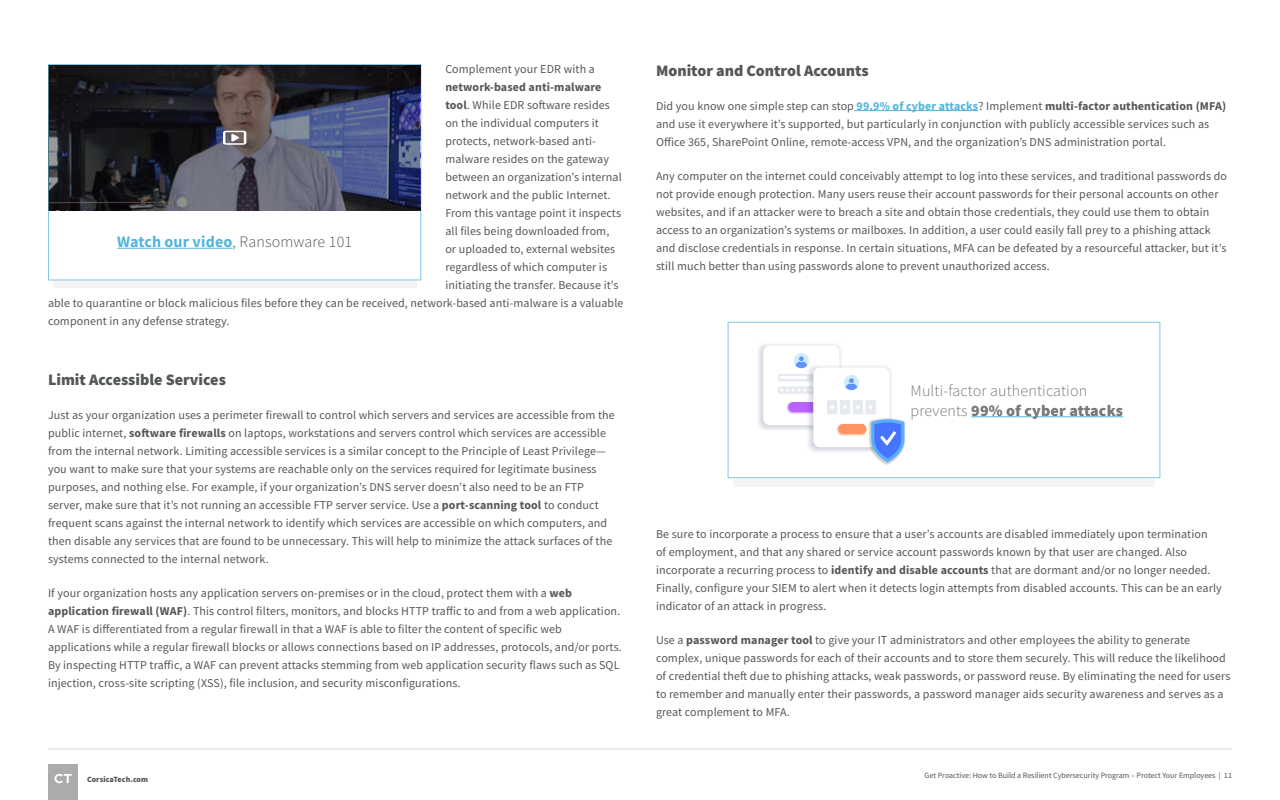
<style>
.page{position:relative;width:1280px;height:800px;background:#fff}
.page>*{position:absolute;margin:0;border:0;box-sizing:border-box;transform-origin:0 0}
.t1{font:300 16px/20px "Source Sans Pro";letter-spacing:.01em;color:#76787a}
.t2{font:900 16px "Source Sans Pro";color:#545759}
.t3{font:300 16px "Source Sans Pro";letter-spacing:.01em;color:#545759}
.t4{font:12px/18px "Source Sans Pro";letter-spacing:.01em;color:#545759}
.t5{font:700 12px "Source Sans Pro";letter-spacing:.01em;color:#545759}
.t6{font:8px "Source Sans Pro";color:#545759}
.t7{font:900 8px "Source Sans Pro";letter-spacing:.01em;color:#545759}
.s1{font-weight:700}
.s2{font-weight:700;color:#52b5d9}
.s3{font-weight:900}
</style>
<div class="page">
<div style="left:48px;top:764px;width:30px;height:36px;background:#aaabac"></div>
<svg style="left:54px;top:774px;width:18px;height:9px"></svg>
<hr style="left:48px;top:749px;width:1184px;height:1px;background:#d4d5d5">
<hr style="left:854px;top:110px;width:124px;height:1px;background:#52b5d9">
<div style="left:733px;top:401px;width:422px;height:86px;background:#000;opacity:.05"></div>
<div style="left:728px;top:322px;width:432px;height:156px;background:#fff"></div>
<hr style="left:971px;top:417px;width:152px;height:1px;background:#52b5d9">
<div style="left:728px;top:322px;width:432px;height:156px;border:1px solid #7dc8e2"></div>
<div style="left:756px;top:342px;width:87px;height:89px;background:#fbfbfc;border-radius:8px"></div>
<div style="left:757px;top:343px;width:85px;height:87px;background:#f5f5f8;border-radius:8px"></div>
<svg style="left:758px;top:344px;width:83px;height:86px"></svg>
<div style="left:763px;top:345px;width:76px;height:80px;background:#fff;border-radius:7px"></div>
<div style="left:786px;top:402px;width:31px;height:12px;background:#f5edff;border-radius:6px"></div>
<div style="left:787px;top:402px;width:29px;height:12px;background:#ebd0ff;border-radius:5px"></div>
<div style="left:787px;top:402px;width:29px;height:11px;background:#ddb6ff;border-radius:5px"></div>
<div style="left:788px;top:403px;width:28px;height:9px;background:#d6a1ff;border-radius:5px"></div>
<svg style="left:788px;top:402px;width:28px;height:10px"></svg>
<svg style="left:778px;top:386px;width:47px;height:8px"></svg>
<svg style="left:780px;top:389px;width:26px;height:3px"></svg>
<svg style="left:778px;top:374px;width:47px;height:7px"></svg>
<hr style="left:781px;top:376px;width:26px;height:3px;background:#fff">
<svg style="left:794px;top:353px;width:15px;height:15px"></svg>
<div style="left:813px;top:367px;width:77px;height:80px;background:#fff;border-radius:7px"></div>
<div style="left:836px;top:424px;width:31px;height:12px;background:#fff2f0;border-radius:6px"></div>
<svg style="left:837px;top:424px;width:30px;height:12px"></svg>
<svg style="left:837px;top:424px;width:29px;height:11px"></svg>
<div style="left:838px;top:424px;width:28px;height:10px;background:#ff9463;border-radius:5px"></div>
<div style="left:827px;top:400px;width:10px;height:14px;background:#e6e9ef"></div>
<div style="left:840px;top:400px;width:10px;height:14px;background:#e6e9ef"></div>
<div style="left:853px;top:400px;width:10px;height:14px;background:#e6e9ef"></div>
<div style="left:865px;top:400px;width:11px;height:14px;background:#e6e9ef"></div>
<svg style="left:830px;top:405px;width:4px;height:4px"></svg>
<svg style="left:856px;top:405px;width:4px;height:4px"></svg>
<svg style="left:869px;top:405px;width:4px;height:4px"></svg>
<svg style="left:843px;top:405px;width:4px;height:4px"></svg>
<svg style="left:844px;top:375px;width:15px;height:15px"></svg>
<svg style="left:868px;top:418px;width:37px;height:47px"></svg>
<div style="left:52px;top:155px;width:365px;height:133px;background:#000;opacity:.05"></div>
<div style="left:48px;top:64px;width:373px;height:216px;background:#fff"></div>
<hr style="left:117px;top:248px;width:115px;height:1px;background:#52b5d9">
<svg style="left:48px;top:65px;width:371px;height:145px;background:#373948"></svg>
<svg style="left:223px;top:131px;width:23px;height:14px"></svg>
<p class="t4" style="left:445px;top:60px;width:151px">Complement your EDR with a</p>
<p class="t5" style="left:445px;top:79px;width:158px">network-based anti-malware</p>
<p class="t4" style="left:445px;top:96px;width:166px"><span class="s1">tool</span>. While EDR software resides</p>
<p class="t4" style="left:445px;top:114px;width:155px">on the individual computers it</p>
<p class="t4" style="left:445px;top:132px;width:152px">protects, network-based anti-</p>
<p class="t4" style="left:445px;top:150px;width:165px">malware resides on the gateway</p>
<p class="t4" style="left:445px;top:168px;width:178px">between an organization’s internal</p>
<p class="t4" style="left:445px;top:186px;width:167px">network and the public Internet.</p>
<p class="t4" style="left:445px;top:204px;width:177px">From this vantage point it inspects</p>
<p class="t4" style="left:445px;top:222px;width:166px">all files being downloaded from,</p>
<p class="t4" style="left:445px;top:240px;width:171px">or uploaded to, external websites</p>
<p class="t4" style="left:445px;top:258px;width:163px">regardless of which computer is</p>
<p class="t4" style="left:445px;top:276px;width:175px">initiating the transfer. Because it’s</p>
<p class="t4" style="left:48px;top:294px;width:577px">able to quarantine or block malicious files before they can be received, network-based anti-malware is a valuable</p>
<p class="t4" style="left:48px;top:312px;width:183px">component in any defense strategy.</p>
<h1 class="t3" style="left:117px;top:232px;width:237px"><span class="s2">Watch our video</span>, Ransomware 101</h1>
<h1 class="t2" style="left:48px;top:369px;width:179px">Limit Accessible Services</h1>
<p class="t4" style="left:48px;top:406px;width:568px">Just as your organization uses a perimeter firewall to control which servers and services are accessible from the public internet, <span class="s1">software firewalls</span> on laptops, workstations and servers control which services are accessible from the internal network. Limiting accessible services is a similar concept to the Principle of Least Privilege— you want to make sure that your systems are reachable only on the services required for legitimate business purposes, and nothing else. For example, if your organization’s DNS server doesn’t also need to be an FTP server, make sure that it’s not running an accessible FTP server service. Use a <span class="s1">port-scanning tool</span> to conduct frequent scans against the internal network to identify which services are accessible on which computers, and then disable any services that are found to be unnecessary. This will help to minimize the attack surfaces of the systems connected to the internal network.</p>
<p class="t4" style="left:48px;top:584px;width:575px">If your organization hosts any application servers on-premises or in the cloud, protect them with a <span class="s1">web application firewall (WAF)</span>. This control filters, monitors, and blocks HTTP traffic to and from a web application.<br>A WAF is differentiated from a regular firewall in that a WAF is able to filter the content of specific web applications while a regular firewall blocks or allows connections based on IP addresses, protocols, and/or ports.<br>By inspecting HTTP traffic, a WAF can prevent attacks stemming from web application security flaws such as SQL injection, cross-site scripting (XSS), file inclusion, and security misconfigurations.</p>
<h1 class="t2" style="left:656px;top:60px;width:214px">Monitor and Control Accounts</h1>
<p class="t4" style="left:656px;top:97px;width:572px">Did you know one simple step can stop <span class="s2">99.9% of cyber attacks</span>? Implement <span class="s1">multi-factor authentication (MFA) </span>and use it everywhere it’s supported, but particularly in conjunction with publicly accessible services such as<br>Office 365, SharePoint Online, remote-access VPN, and the organization’s DNS administration portal.</p>
<p class="t4" style="left:656px;top:167px;width:573px">Any computer on the internet could conceivably attempt to log into these services, and traditional passwords do not provide enough protection. Many users reuse their account passwords for their personal accounts on other websites, and if an attacker were to breach a site and obtain those credentials, they could use them to obtain access to an organization’s systems or mailboxes. In addition, a user could easily fall prey to a phishing attack and disclose credentials in response. In certain situations, MFA can be defeated by a resourceful attacker, but it’s still much better than using passwords alone to prevent unauthorized access.</p>
<h1 class="t1" style="left:911px;top:381px;width:214px">Multi-factor authentication prevents <span class="s3">99% of cyber attacks</span></h1>
<p class="t4" style="left:656px;top:525px;width:567px">Be sure to incorporate a process to ensure that a user’s accounts are disabled immediately upon termination<br>of employment, and that any shared or service account passwords known by that user are changed. Also incorporate a recurring process to <span class="s1">identify and disable accounts</span> that are dormant and/or no longer needed.<br>Finally, configure your SIEM to alert when it detects login attempts from disabled accounts. This can be an early indicator of an attack in progress.</p>
<p class="t4" style="left:656px;top:631px;width:576px">Use a <span class="s1">password manager tool</span> to give your IT administrators and other employees the ability to generate complex, unique passwords for each of their accounts and to store them securely. This will reduce the likelihood of credential theft due to phishing attacks, weak passwords, or password reuse. By eliminating the need for users to remember and manually enter their passwords, a password manager aids security awareness and serves as a great complement to MFA.</p>
<p class="t7" style="left:87px;top:773px;width:63px">CorsicaTech.com</p>
<p class="t6" style="left:925px;top:770px;width:309px">Get Proactive: How to Build a Resilient Cybersecurity Program – Protect Your Employees | 11</p>
</div>
